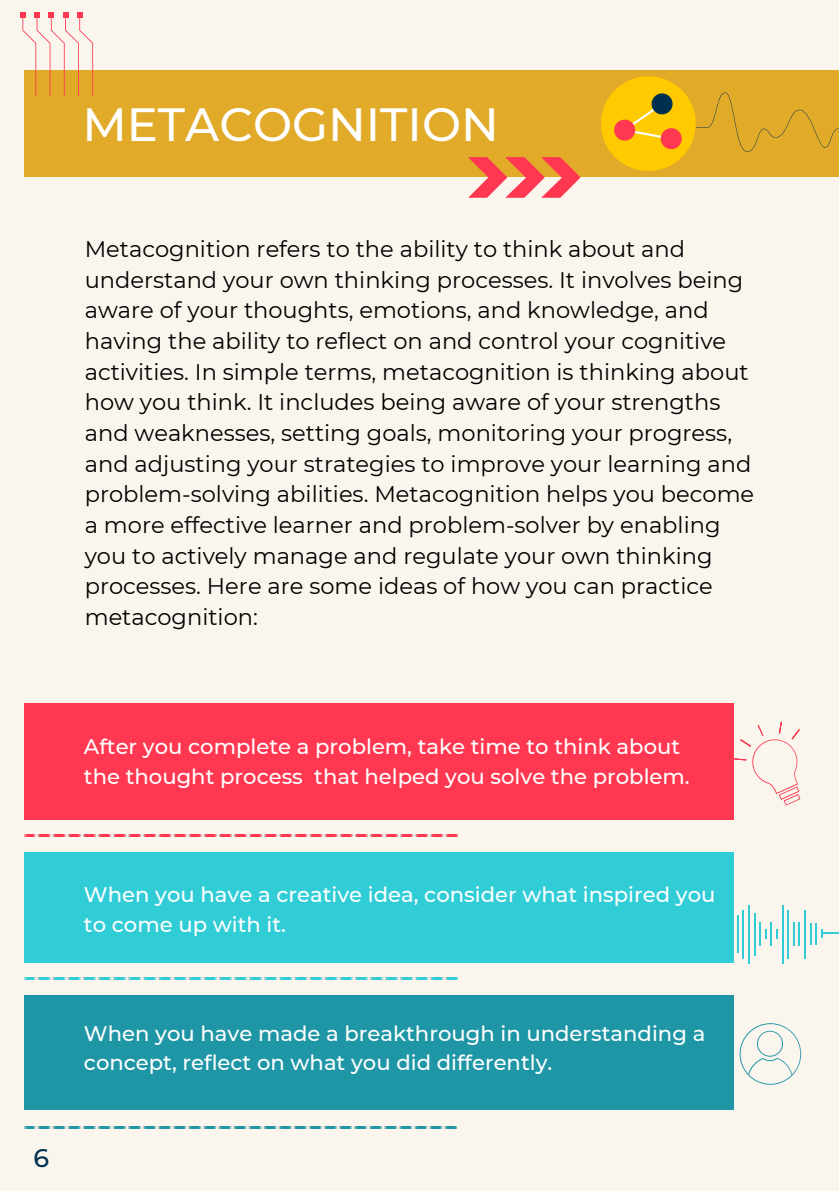
<style>
.page{position:relative;width:839px;height:1191px;background:#fff}
.page>*{position:absolute;margin:0;border:0;box-sizing:border-box;transform-origin:0 0}
.t1{font:500 46.6px "Montserrat";color:#fff}
.t2{font:500 25.4px "Montserrat";color:#003050}
.t3{font:22.6px/30.6px "Montserrat";color:#000}
.t4{font:500 21.2px/29.6px "Montserrat";color:#fff}
</style>
<div class="page">
<div style="left:0;top:0;width:838px;height:1191px;background:#faf5ed"></div>
<div style="left:24px;top:70px;width:814px;height:107px;background:#e1aa28"></div>
<svg style="left:468px;top:157px;width:112px;height:41px"></svg>
<svg style="left:20px;top:12px;width:73px;height:84px"></svg>
<div style="left:25px;top:704px;width:708px;height:115px;background:#ff3750"></div>
<div style="left:25px;top:853px;width:708px;height:109px;background:#30cdd7"></div>
<div style="left:25px;top:995px;width:708px;height:114px;background:#1e96a5"></div>
<img style="left:25px;top:835px;width:432px;height:1px">
<img style="left:25px;top:1127px;width:432px;height:1px">
<img style="left:25px;top:978px;width:432px;height:1px">
<svg style="left:601px;top:76px;width:237px;height:95px;background:#e7b21e"></svg>
<div style="left:660px;top:128px;width:21px;height:21px;background:#ff3750;border-radius:50%"></div>
<div style="left:614px;top:120px;width:21px;height:21px;background:#ff3750;border-radius:50%"></div>
<div style="left:651px;top:93px;width:21px;height:21px;background:#003050;border-radius:50%"></div>
<svg style="left:720px;top:923px;width:12px;height:22px"></svg>
<hr style="left:742px;top:910px;width:1px;height:48px;background:#30cdd7">
<hr style="left:748px;top:905px;width:1px;height:58px;background:#30cdd7">
<hr style="left:737px;top:916px;width:1px;height:37px;background:#30cdd7">
<hr style="left:754px;top:913px;width:1px;height:42px;background:#30cdd7">
<hr style="left:782px;top:905px;width:1px;height:58px;background:#30cdd7">
<svg style="left:759px;top:923px;width:18px;height:23px"></svg>
<hr style="left:787px;top:910px;width:1px;height:48px;background:#30cdd7">
<svg style="left:793px;top:923px;width:6px;height:23px"></svg>
<hr style="left:804px;top:910px;width:1px;height:48px;background:#30cdd7">
<svg style="left:810px;top:923px;width:28px;height:22px"></svg>
<hr style="left:661px;top:933px;width:58px;height:1px;background:#30cdd7">
<svg style="left:739px;top:1023px;width:62px;height:62px"></svg>
<svg style="left:734px;top:721px;width:67px;height:85px"></svg>
<h1 class="t1" style="left:82px;top:95px;width:418px">METACOGNITION</h1>
<p class="t3" style="left:85px;top:234px;width:671px">Metacognition refers to the ability to think about and understand your own thinking processes. It involves being aware of your thoughts, emotions, and knowledge, and having the ability to reflect on and control your cognitive activities. In simple terms, metacognition is thinking about how you think. It includes being aware of your strengths and weaknesses, setting goals, monitoring your progress, and adjusting your strategies to improve your learning and problem-solving abilities. Metacognition helps you become a more effective learner and problem-solver by enabling you to actively manage and regulate your own thinking processes. Here are some ideas of how you can practice metacognition:</p>
<p class="t4" style="left:84px;top:732px;width:607px">After you complete a problem, take time to think about the thought process that helped you solve the problem.</p>
<p class="t2" style="left:33px;top:1142px;width:17px">6</p>
<p class="t4" style="left:84px;top:880px;width:633px">When you have a creative idea, consider what inspired you to come up with it.</p>
<p class="t4" style="left:84px;top:1018px;width:623px">When you have made a breakthrough in understanding a concept, reflect on what you did differently.</p>
</div>
